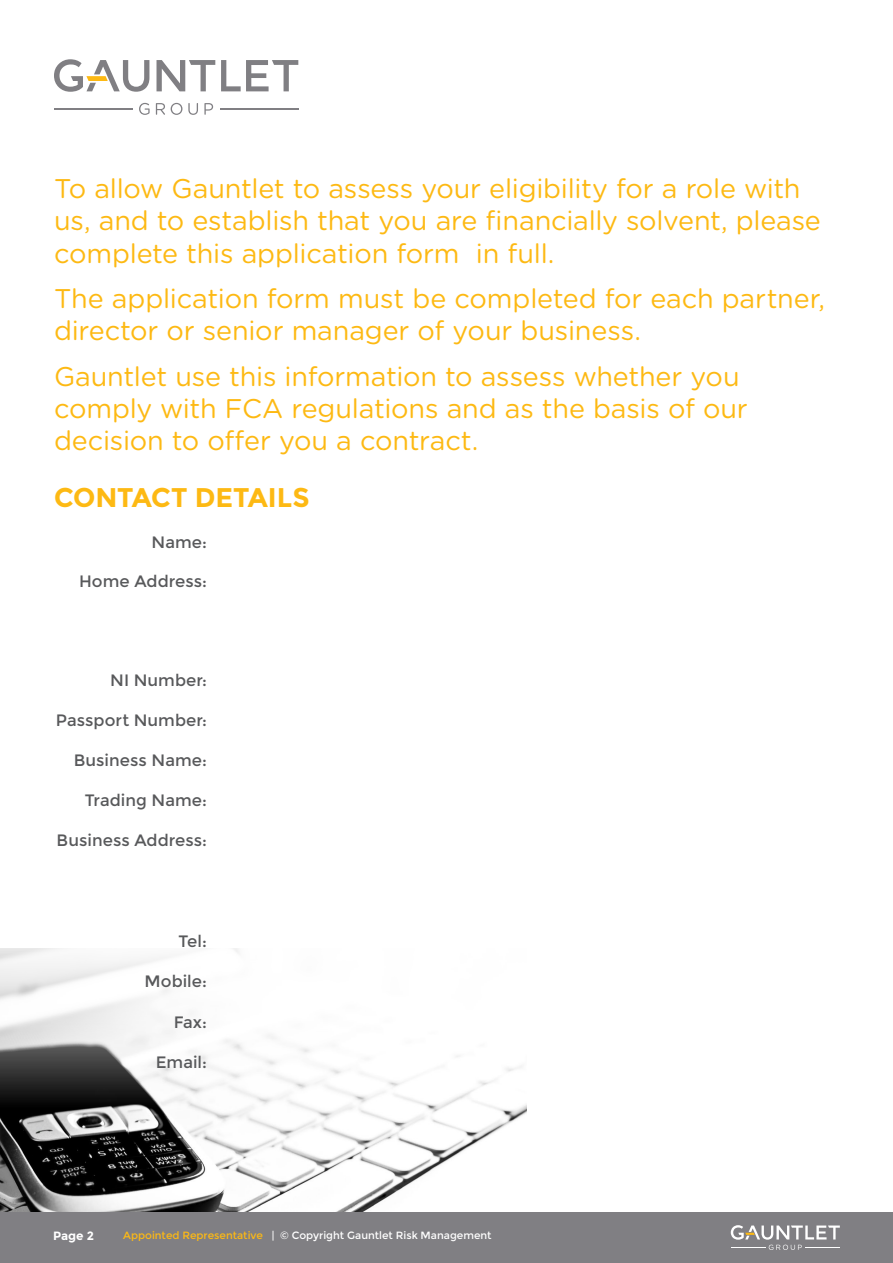
<style>
.page{position:relative;width:893px;height:1263px;background:#fff}
.page>*{position:absolute;margin:0;border:0;box-sizing:border-box;transform-origin:0 0}
.t1{font:27px/32.4px "Gotham Rounded";letter-spacing:-.005em;color:#fdb913}
.t2{font:700 27px "Montserrat";color:#fdb913}
.t3{font:16.5px "Montserrat";letter-spacing:.005em;color:#58595b}
.t4{font:700 12px "Montserrat";color:#fff}
.t5{font:10.5px "Montserrat";color:#fff}
.s1{color:#fdb913}
</style>
<div class="page">
<div style="left:0;top:1212px;width:893px;height:51px;background:#807f83"></div>
<svg style="left:731px;top:1225px;width:109px;height:25px"></svg>
<hr style="left:54px;top:108px;width:78px;height:1px;background:#807f83">
<hr style="left:220px;top:108px;width:78px;height:1px;background:#807f83">
<svg style="left:157px;top:60px;width:58px;height:31px"></svg>
<svg style="left:221px;top:60px;width:77px;height:31px"></svg>
<svg style="left:54px;top:59px;width:95px;height:33px"></svg>
<svg style="left:139px;top:103px;width:11px;height:12px"></svg>
<svg style="left:156px;top:103px;width:9px;height:12px"></svg>
<svg style="left:171px;top:103px;width:11px;height:12px"></svg>
<svg style="left:188px;top:103px;width:10px;height:12px"></svg>
<svg style="left:204px;top:103px;width:9px;height:12px"></svg>
<img style="left:0;top:948px;width:526px;height:264px">
<p class="t1" style="left:54px;top:171px;width:768px">To allow Gauntlet to assess your eligibility for a role with us, and to establish that you are financially solvent, please complete this application form in full.</p>
<p class="t1" style="left:54px;top:281px;width:773px">The application form must be completed for each partner, director or senior manager of your business.</p>
<p class="t1" style="left:54px;top:359px;width:695px">Gauntlet use this information to assess whether you comply with FCA regulations and as the basis of our decision to offer you a contract.</p>
<p class="t2" style="left:54px;top:481px;width:257px">CONTACT DETAILS</p>
<p class="t3" style="left:151px;top:532px;width:57px">Name:</p>
<p class="t3" style="left:79px;top:572px;width:129px">Home Address:</p>
<p class="t3" style="left:110px;top:671px;width:98px">NI Number:</p>
<p class="t3" style="left:56px;top:711px;width:153px">Passport Number:</p>
<p class="t3" style="left:74px;top:750px;width:135px">Business Name:</p>
<p class="t3" style="left:85px;top:791px;width:124px">Trading Name:</p>
<p class="t3" style="left:57px;top:831px;width:152px">Business Address:</p>
<p class="t3" style="left:179px;top:931px;width:30px">Tel:</p>
<p class="t3" style="left:145px;top:972px;width:64px">Mobile:</p>
<p class="t3" style="left:174px;top:1012px;width:35px">Fax:</p>
<p class="t3" style="left:156px;top:1052px;width:53px">Email:</p>
<p class="t4" style="left:53px;top:1228px;width:42px">Page 2</p>
<p class="t5" style="left:123px;top:1230px;width:370px"><span class="s1">Appointed Representative</span> | © Copyright Gauntlet Risk Management</p>
</div>
